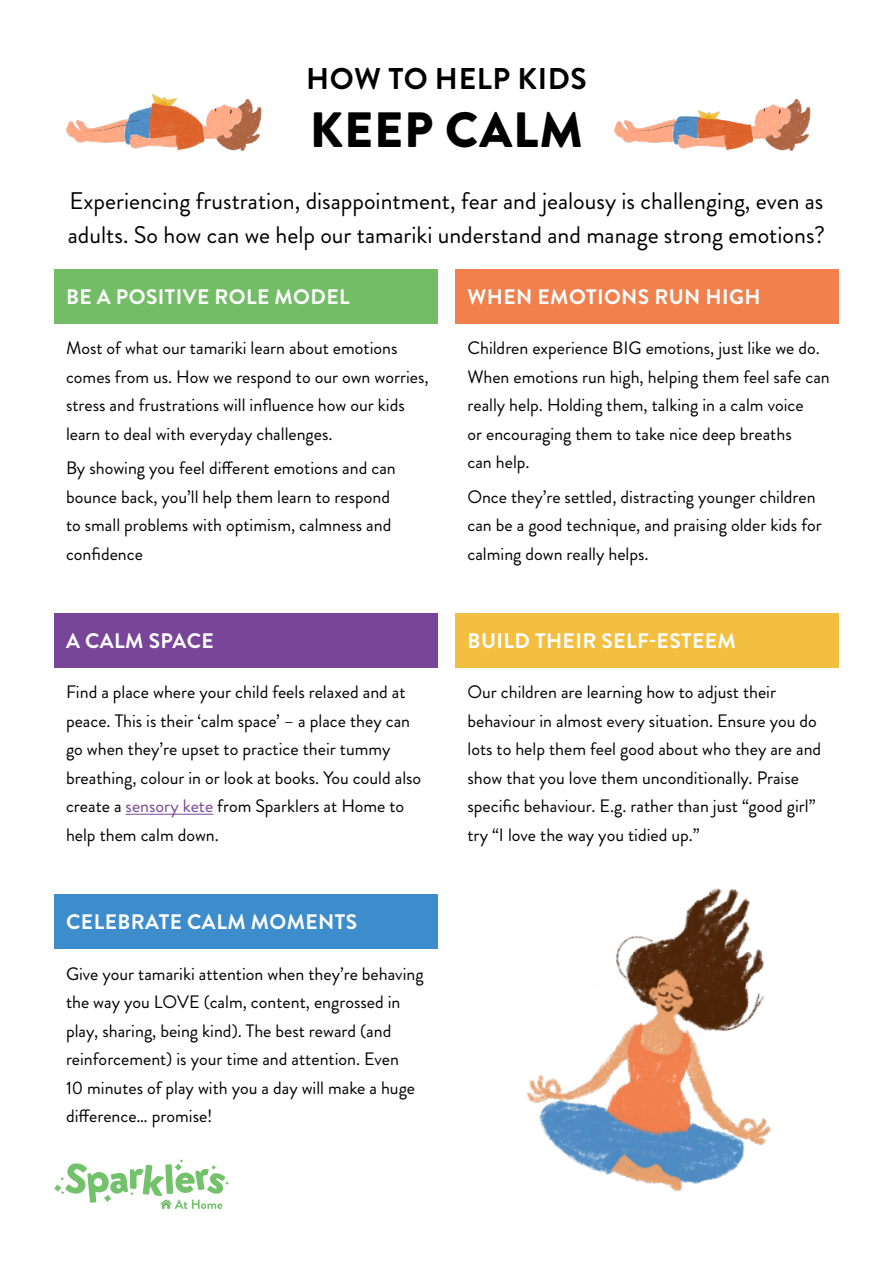
<style>
.page{position:relative;width:893px;height:1263px;background:#fff}
.page>*{position:absolute;margin:0;border:0;box-sizing:border-box;transform-origin:0 0}
.t1{font:900 49.5px "Brandon Grotesque";letter-spacing:.02em;color:#000}
.t2{font:700 30px "Brandon Grotesque";letter-spacing:.02em;color:#000}
.t3{font:24px/34.5px "Brandon Grotesque";color:#000}
.t4{font:700 21px "Brandon Grotesque";letter-spacing:.02em;color:#fff}
.t5{font:18px/28.5px "Brandon Grotesque";color:#000}
.s1{color:#784599}
</style>
<div class="page">
<img style="left:383px;top:888px;width:388px;height:303px">
<svg style="left:54px;top:1184px;width:8px;height:8px"></svg>
<svg style="left:61px;top:1159px;width:168px;height:50px"></svg>
<img style="left:66px;top:93px;width:196px;height:58px">
<img style="left:614px;top:99px;width:197px;height:52px">
<div style="left:54px;top:270px;width:383px;height:54px;background:#73bd66"></div>
<div style="left:455px;top:270px;width:384px;height:54px;background:#f2804d"></div>
<div style="left:54px;top:614px;width:383px;height:54px;background:#784599"></div>
<div style="left:455px;top:614px;width:384px;height:54px;background:#f2bf40"></div>
<hr style="left:126px;top:814px;width:87px;height:1px;background:#784599">
<div style="left:54px;top:895px;width:383px;height:54px;background:#3d8ccc"></div>
<h2 class="t2" style="left:306px;top:57px;width:282px">HOW TO HELP KIDS</h2>
<h1 class="t1" style="left:310px;top:95px;width:275px">KEEP CALM</h1>
<h3 class="t3" style="left:68px;top:183px;width:759px">Experiencing frustration, disappointment, fear and jealousy is challenging, even as adults. So how can we help our tamariki understand and manage strong emotions?</h3>
<p class="t4" style="left:66px;top:282px;width:285px">BE A POSITIVE ROLE MODEL</p>
<p class="t4" style="left:468px;top:282px;width:295px">WHEN EMOTIONS RUN HIGH</p>
<p class="t5" style="left:66px;top:334px;width:364px">Most of what our tamariki learn about emotions comes from us. How we respond to our own worries, stress and frustrations will influence how our kids learn to deal with everyday challenges.</p>
<p class="t5" style="left:66px;top:454px;width:331px">By showing you feel different emotions and can bounce back, you’ll help them learn to respond to small problems with optimism, calmness and confidence</p>
<p class="t5" style="left:467px;top:334px;width:364px">Children experience BIG emotions, just like we do.<br>When emotions run high, helping them feel safe can really help. Holding them, talking in a calm voice<br>or encouraging them to take nice deep breaths<br>can help.</p>
<p class="t5" style="left:467px;top:482px;width:356px">Once they’re settled, distracting younger children can be a good technique, and praising older kids for calming down really helps.</p>
<p class="t4" style="left:66px;top:626px;width:149px">A CALM SPACE</p>
<p class="t4" style="left:468px;top:626px;width:270px">BUILD THEIR SELF-ESTEEM</p>
<p class="t5" style="left:66px;top:678px;width:357px">Find a place where your child feels relaxed and at peace. This is their ‘calm space’ – a place they can go when they’re upset to practice their tummy breathing, colour in or look at books. You could also create a <span class="s1">sensory kete</span> from Sparklers at Home to help them calm down.</p>
<p class="t5" style="left:467px;top:678px;width:355px">Our children are learning how to adjust their behaviour in almost every situation. Ensure you do lots to help them feel good about who they are and show that you love them unconditionally. Praise specific behaviour. E.g. rather than just “good girl” try “I love the way you tidied up.”</p>
<p class="t4" style="left:66px;top:907px;width:293px">CELEBRATE CALM MOMENTS</p>
<p class="t5" style="left:66px;top:959px;width:359px">Give your tamariki attention when they’re behaving the way you LOVE (calm, content, engrossed in play, sharing, being kind). The best reward (and reinforcement) is your time and attention. Even<br>10 minutes of play with you a day will make a huge difference… promise!</p>
</div>
